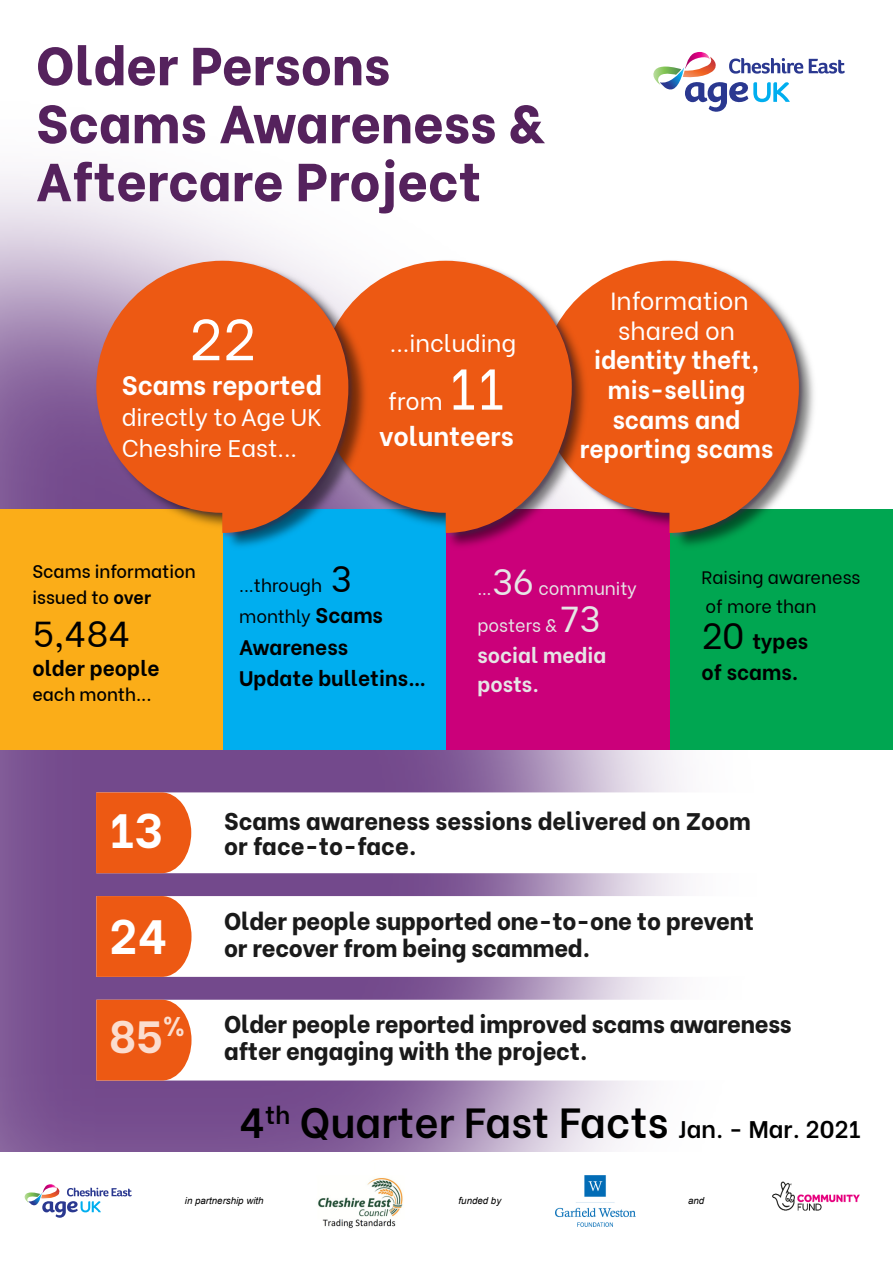
<style>
.page{position:relative;width:893px;height:1263px;background:#fff}
.page>*{position:absolute;margin:0;border:0;box-sizing:border-box;transform-origin:0 0}
.t1{font:57.45px "Be Vietnam";color:#fff}
.t2{font:800 53.55px/58.1px "Be Vietnam";color:#55225d}
.t3{font:700 48px "Be Vietnam";color:#fff}
.t4{font:700 45px "Be Vietnam";color:rgb(255 255 255/.8)}
.t5{font:600 42px "Be Vietnam";color:#000}
.t6{font:36px "Be Vietnam";color:#000}
.t7{font:700 27px "Be Vietnam";color:rgb(255 255 255/.8)}
.t8{font:700 26.25px "Be Vietnam";color:#fff}
.t9{font:700 24.75px/29.7px "Be Vietnam";color:#fff;text-align:center}
.t10{font:24.75px/29.7px "Be Vietnam";color:#fff;text-align:center}
.t11{font:800 24px/27px "Be Vietnam";letter-spacing:-.01em;color:#1a1a1a}
.t12{font:24px/31px "Be Vietnam";color:#fff}
.t13{font:700 21px/31.5px "Be Vietnam";color:#000}
.t14{font:700 21px/28.5px "Be Vietnam";color:#e6e6e6}
.t15{font:18px/31.5px "Be Vietnam";color:#000}
.t16{font:500 18px/25.5px "Be Vietnam";color:#000}
.t17{font:18px/36px "Be Vietnam";color:#e6e6e6}
.t18{font:italic 9.75px "Arial";color:#000}
.s1{font-weight:700}
.s2{font-size:36px}
.s3{font-weight:700;font-size:21px}
.s4{font-weight:400;font-size:36px}
.s5{font-size:24px}
</style>
<div class="page">
<img style="left:0;top:174px;width:684px;height:978px">
<svg style="left:192px;top:1000px;width:492px;height:80px"></svg>
<svg style="left:96px;top:1000px;width:96px;height:80px;background:#ee6424"></svg>
<svg style="left:192px;top:896px;width:492px;height:81px"></svg>
<svg style="left:96px;top:896px;width:96px;height:81px;background:#ee6524"></svg>
<svg style="left:191px;top:792px;width:493px;height:81px"></svg>
<svg style="left:96px;top:792px;width:95px;height:81px;background:#ed6323"></svg>
<div style="left:0;top:510px;width:223px;height:240px;background:#fbad18"></div>
<div style="left:223px;top:510px;width:223px;height:240px;background:#00aeef"></div>
<div style="left:446px;top:510px;width:224px;height:240px;background:#cb007a"></div>
<div style="left:670px;top:510px;width:223px;height:240px;background:#00a651"></div>
<img style="left:589px;top:260px;width:229px;height:286px">
<svg style="left:589px;top:261px;width:210px;height:272px;background:#e2642c"></svg>
<img style="left:369px;top:260px;width:220px;height:287px">
<svg style="left:369px;top:261px;width:203px;height:272px;background:#e06430"></svg>
<img style="left:95px;top:259px;width:274px;height:288px">
<svg style="left:96px;top:261px;width:252px;height:272px;background:#da6732"></svg>
<svg style="left:24px;top:1184px;width:108px;height:34px"></svg>
<img style="left:318px;top:1178px;width:85px;height:51px">
<img style="left:772px;top:1181px;width:88px;height:30px">
<img style="left:555px;top:1175px;width:80px;height:51px">
<svg style="left:809px;top:59px;width:36px;height:15px"></svg>
<svg style="left:653px;top:52px;width:150px;height:60px"></svg>
<h2 class="t2" style="left:36px;top:31px;width:511px">Older Persons<br>Scams Awareness &amp;<br>Aftercare Project</h2>
<h1 class="t1" style="left:189px;top:291px;width:69px">22</h1>
<p class="t8" style="left:122px;top:364px;width:202px">Scams reported</p>
<p class="t12" style="left:122px;top:400px;width:202px">directly to Age UK<br>Cheshire East...</p>
<p class="t12" style="left:390px;top:325px;width:128px">...including</p>
<p class="t12" style="left:388px;top:383px;width:56px">from</p>
<h1 class="t1" style="left:448px;top:341px;width:58px">11</h1>
<p class="t8" style="left:379px;top:414px;width:136px">volunteers</p>
<p class="t10" style="left:610px;top:283px;width:140px">Information shared on</p>
<p class="t9" style="left:580px;top:343px;width:195px">identity theft, mis-selling scams and reporting scams</p>
<p class="t16" style="left:32px;top:557px;width:165px">Scams information issued to <span class="s1">over</span></p>
<h3 class="t6" style="left:32px;top:604px;width:99px">5,484</h3>
<p class="t13" style="left:32px;top:650px;width:129px">older people</p>
<p class="t16" style="left:32px;top:680px;width:121px">each month...</p>
<p class="t15" style="left:239px;top:568px;width:145px">...through <span class="s2">3 </span>monthly <span class="s3">Scams</span></p>
<p class="t13" style="left:239px;top:629px;width:189px">Awareness<br>Update bulletins…</p>
<p class="t17" style="left:477px;top:569px;width:161px">…<span class="s2">36</span> community posters &amp; <span class="s2">73</span></p>
<p class="t14" style="left:477px;top:639px;width:130px">social media posts.</p>
<p class="t15" style="left:701px;top:562px;width:161px;line-height:28.5px">Raising awareness of more than</p>
<p class="t13" style="left:701px;top:623px;width:108px"><span class="s4">20</span> types of scams.</p>
<h3 class="t3" style="left:109px;top:791px;width:55px">13</h3>
<p class="t11" style="left:224px;top:805px;width:528px">Scams awareness sessions delivered on Zoom</p>
<p class="t11" style="left:224px;top:830px;width:194px">or face-to-face.</p>
<h3 class="t3" style="left:109px;top:896px;width:60px">24</h3>
<p class="t11" style="left:224px;top:905px;width:531px">Older people supported one-to-one to prevent or recover from being scammed.</p>
<p class="t7" style="left:163px;top:1004px;width:23px">%</p>
<h3 class="t4" style="left:109px;top:999px;width:56px">85</h3>
<p class="t11" style="left:224px;top:1008px;width:569px">Older people reported improved scams awareness</p>
<p class="t11" style="left:224px;top:1036px;width:365px">after engaging with the project.</p>
<h3 class="t5" style="left:240px;top:1087px;width:623px">4<sup>th</sup> Quarter Fast Facts <span class="s5">Jan. - Mar. 2021</span></h3>
<p class="t18" style="left:185px;top:1196px;width:80px">in partnership with</p>
<p class="t18" style="left:459px;top:1196px;width:44px">funded by</p>
<p class="t18" style="left:688px;top:1196px;width:18px">and</p>
</div>
